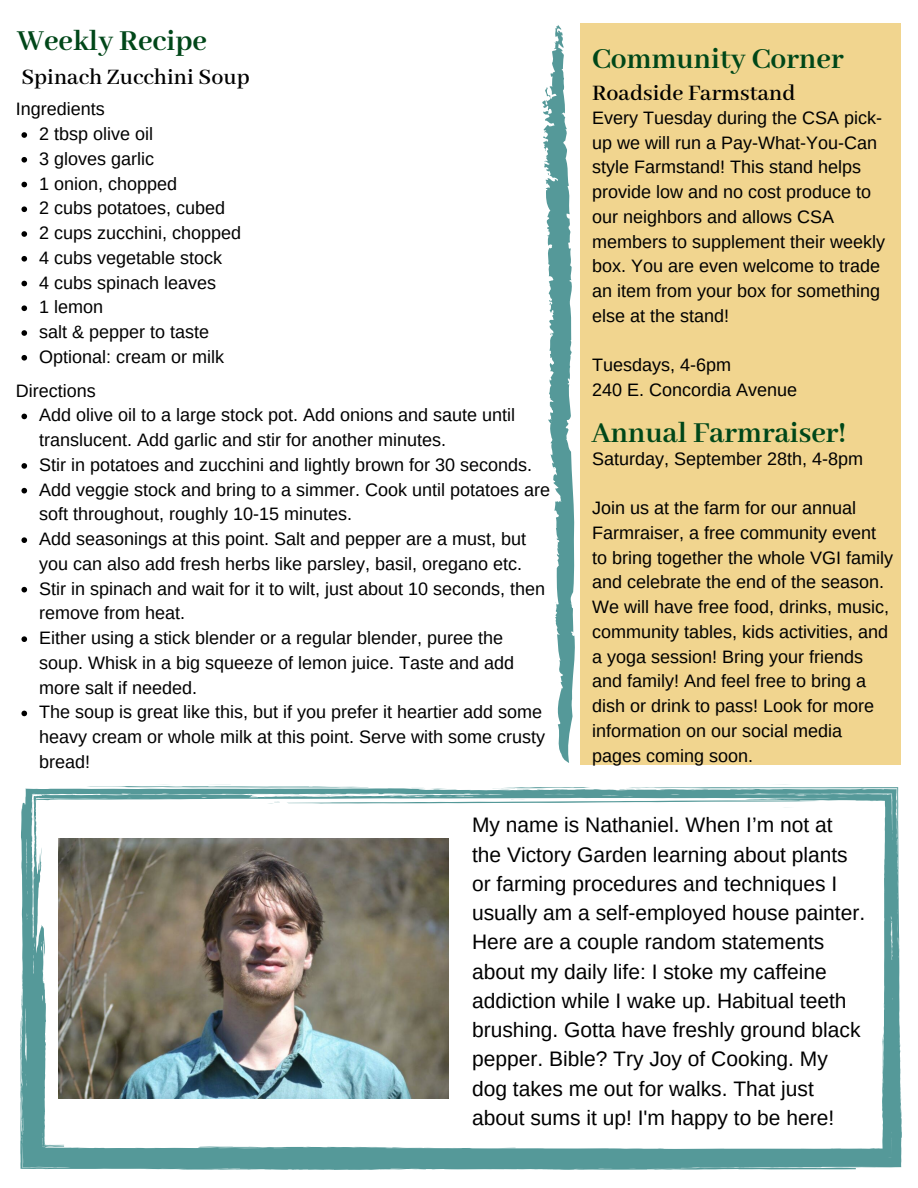
<style>
.page{position:relative;width:918px;height:1188px;background:#fff}
.page>*{position:absolute;margin:0;border:0;box-sizing:border-box;transform-origin:0 0}
.t1{font:700 31.5px "Abhaya Libre";color:#004719}
.t2{font:600 24px "Abhaya Libre";color:#000}
.t3{font:21px/29.2px "Arimo";color:#000}
.t4{font:18px/24.8px "Arimo";color:#000}
</style>
<div class="page">
<svg style="left:21px;top:132px;width:6px;height:6px"></svg>
<svg style="left:21px;top:157px;width:6px;height:6px"></svg>
<svg style="left:21px;top:182px;width:6px;height:5px"></svg>
<svg style="left:21px;top:206px;width:6px;height:6px"></svg>
<svg style="left:21px;top:231px;width:6px;height:6px"></svg>
<svg style="left:21px;top:256px;width:6px;height:6px"></svg>
<svg style="left:21px;top:281px;width:6px;height:5px"></svg>
<svg style="left:21px;top:305px;width:6px;height:6px"></svg>
<svg style="left:21px;top:330px;width:6px;height:6px"></svg>
<svg style="left:21px;top:355px;width:6px;height:6px"></svg>
<div style="left:580px;top:24px;width:321px;height:741px;background:#f1d58f"></div>
<svg style="left:20px;top:784px;width:882px;height:386px"></svg>
<svg style="left:542px;top:25px;width:33px;height:738px"></svg>
<svg style="left:21px;top:414px;width:6px;height:5px"></svg>
<svg style="left:21px;top:463px;width:6px;height:6px"></svg>
<svg style="left:21px;top:488px;width:6px;height:5px"></svg>
<svg style="left:21px;top:537px;width:6px;height:6px"></svg>
<svg style="left:21px;top:587px;width:6px;height:5px"></svg>
<svg style="left:21px;top:636px;width:6px;height:6px"></svg>
<svg style="left:21px;top:711px;width:6px;height:5px"></svg>
<img style="left:58px;top:838px;width:390px;height:260px">
<h1 class="t1" style="left:17px;top:23px;width:191px">Weekly Recipe</h1>
<h2 class="t2" style="left:22px;top:64px;width:230px">Spinach Zucchini Soup</h2>
<p class="t4" style="left:39px;top:97px;width:204px;text-indent:-23px">Ingredients<br>2 tbsp olive oil<br>3 gloves garlic<br>1 onion, chopped<br>2 cubs potatoes, cubed<br>2 cups zucchini, chopped<br>4 cubs vegetable stock<br>4 cubs spinach leaves<br>1 lemon<br>salt &amp; pepper to taste<br>Optional: cream or milk</p>
<p class="t4" style="left:39px;top:378px;width:512px;text-indent:-23px">Directions<br>Add olive oil to a large stock pot. Add onions and saute until translucent. Add garlic and stir for another minutes.<br>Stir in potatoes and zucchini and lightly brown for 30 seconds.<br>Add veggie stock and bring to a simmer. Cook until potatoes are soft throughout, roughly 10-15 minutes.<br>Add seasonings at this point. Salt and pepper are a must, but you can also add fresh herbs like parsley, basil, oregano etc.<br>Stir in spinach and wait for it to wilt, just about 10 seconds, then remove from heat.<br>Either using a stick blender or a regular blender, puree the soup. Whisk in a big squeeze of lemon juice. Taste and add more salt if needed.<br>The soup is great like this, but if you prefer it heartier add some heavy cream or whole milk at this point. Serve with some crusty bread!</p>
<h1 class="t1" style="left:592px;top:42px;width:253px">Community Corner</h1>
<p class="t4" style="left:592px;top:105px;width:294px">Every Tuesday during the CSA pick&shy;up we will run a Pay-What-You-Can style Farmstand! This stand helps provide low and no cost produce to our neighbors and allows CSA members to supplement their weekly box. You are even welcome to trade an item from your box for something else at the stand!</p>
<p class="t4" style="left:592px;top:353px;width:207px">Tuesdays, 4-6pm<br>240 E. Concordia Avenue</p>
<h2 class="t2" style="left:592px;top:80px;width:205px">Roadside Farmstand</h2>
<h1 class="t1" style="left:591px;top:415px;width:256px">Annual Farmraiser!</h1>
<p class="t4" style="left:592px;top:446px;width:272px">Saturday, September 28th, 4-8pm</p>
<p class="t4" style="left:592px;top:496px;width:302px">Join us at the farm for our annual Farmraiser, a free community event to bring together the whole VGI family and celebrate the end of the season.<br>We will have free food, drinks, music, community tables, kids activities, and a yoga session! Bring your friends and family! And feel free to bring a dish or drink to pass! Look for more information on our social media pages coming soon.</p>
<p class="t3" style="left:472px;top:810px;width:395px">My name is Nathaniel. When I’m not at the Victory Garden learning about plants or farming procedures and techniques I usually am a self-employed house painter.<br>Here are a couple random statements about my daily life: I stoke my caffeine addiction while I wake up. Habitual teeth brushing. Gotta have freshly ground black pepper. Bible? Try Joy of Cooking. My dog takes me out for walks. That just about sums it up! I'm happy to be here!</p>
</div>
